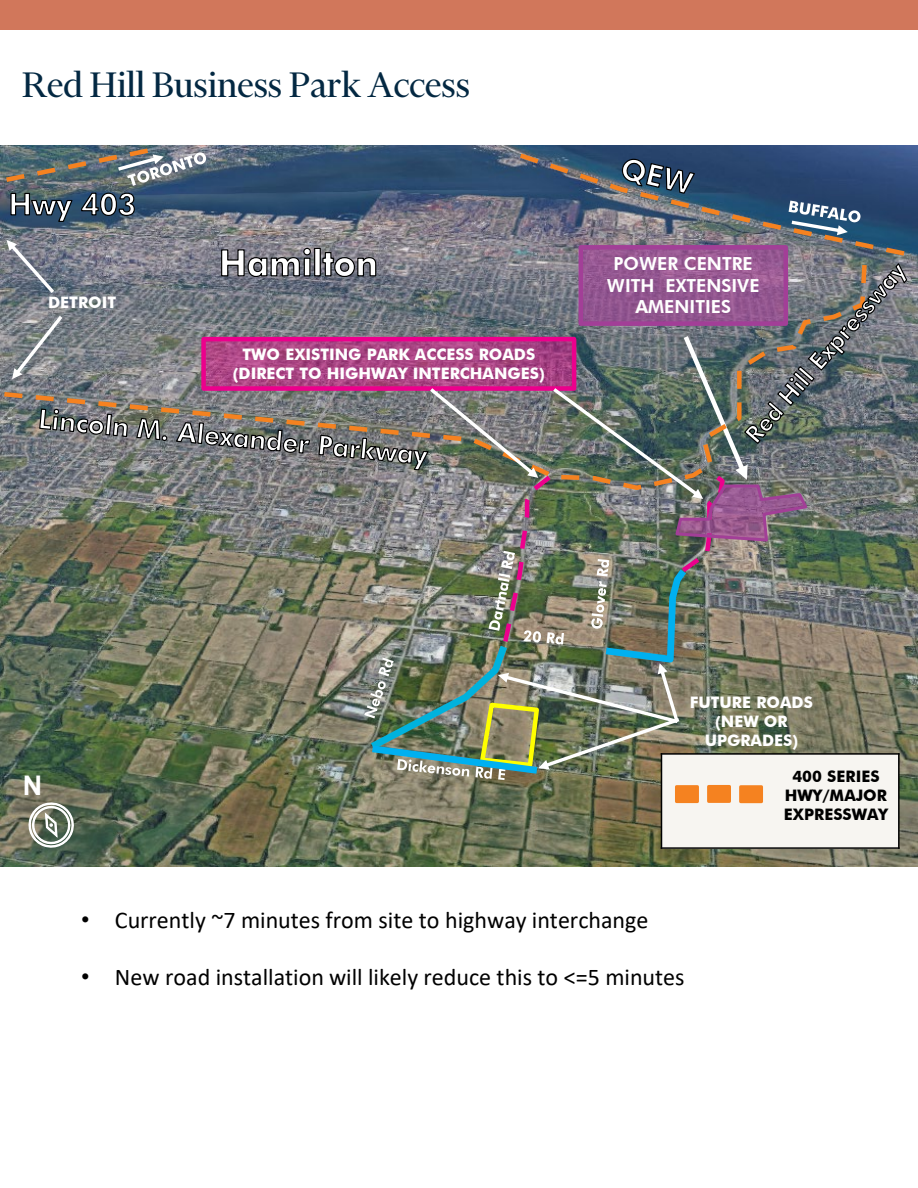
<style>
.page{position:relative;width:918px;height:1188px;background:#fff}
.page>*{position:absolute;margin:0;border:0;box-sizing:border-box;transform-origin:0 0}
.t1{font:40.5px "Financier Display";color:#032842}
.t2{font:700 27px "Arial";color:#fff}
.t3{font:24px "Calibri";color:#000}
.t4{font:800 18px/21.6px "Futura BT";color:#fff;text-align:center}
.t5{font:700 15.9px/19px "Futura BT";color:#fff;text-align:center}
.t6{font:700 15.9px/19px "Futura BT";color:#000;text-align:center}
.s1{font-family:"Arial"}
</style>
<div class="page">
<div style="left:0;top:0;width:918px;height:29px;background:#d1775b"></div>
<img style="left:0;top:146px;width:918px;height:721px">
<div style="left:662px;top:754px;width:237px;height:94px;background:#f7f5f1"></div>
<hr style="left:661px;top:753px;width:1px;height:96px;background:#000">
<hr style="left:898px;top:753px;width:2px;height:96px;background:#000">
<hr style="left:661px;top:847px;width:239px;height:2px;background:#000">
<div style="left:676px;top:787px;width:21px;height:15px;background:#f58220"></div>
<div style="left:675px;top:785px;width:24px;height:18px;border:3px solid #f58220"></div>
<div style="left:707px;top:785px;width:24px;height:18px;background:#f58220;border:3px solid #f58220"></div>
<div style="left:741px;top:787px;width:21px;height:15px;background:#f58220"></div>
<div style="left:739px;top:785px;width:24px;height:18px;border:3px solid #f58220"></div>
<svg style="left:908px;top:150px;width:10px;height:111px"></svg>
<svg style="left:22px;top:796px;width:59px;height:58px;background:#7f8878"></svg>
<img style="left:1px;top:145px;width:907px;height:635px">
<h2 class="t1" style="left:22px;top:63px;width:449px">Red Hill Business Park Access</h2>
<p class="t5" style="left:48px;top:293px;width:70px">DETROIT</p>
<p class="t5" style="left:242px;top:345px;width:294px">TWO EXISTING PARK ACCESS ROADS</p>
<p class="t5" style="left:233px;top:364px;width:313px">(DIRECT TO HIGHWAY INTERCHANGES)</p>
<p class="t4" style="left:607px;top:253px;width:154px">POWER CENTRE<br>WITH EXTENSIVE<br>AMENITIES</p>
<p class="t2" style="left:23px;top:767px;width:21px">N</p>
<p class="t5" style="left:690px;top:693px;width:124px">FUTURE ROADS (NEW OR<br>UPGRADES)</p>
<p class="t6" style="left:784px;top:767px;width:106px">400 SERIES<br>HWY/MAJOR<br>EXPRESSWAY</p>
<p class="t3" style="left:81px;top:903px;width:569px"><span class="s1">•</span> Currently ~7 minutes from site to highway interchange</p>
<p class="t3" style="left:81px;top:961px;width:605px"><span class="s1">•</span> New road installation will likely reduce this to &lt;=5 minutes</p>
</div>
